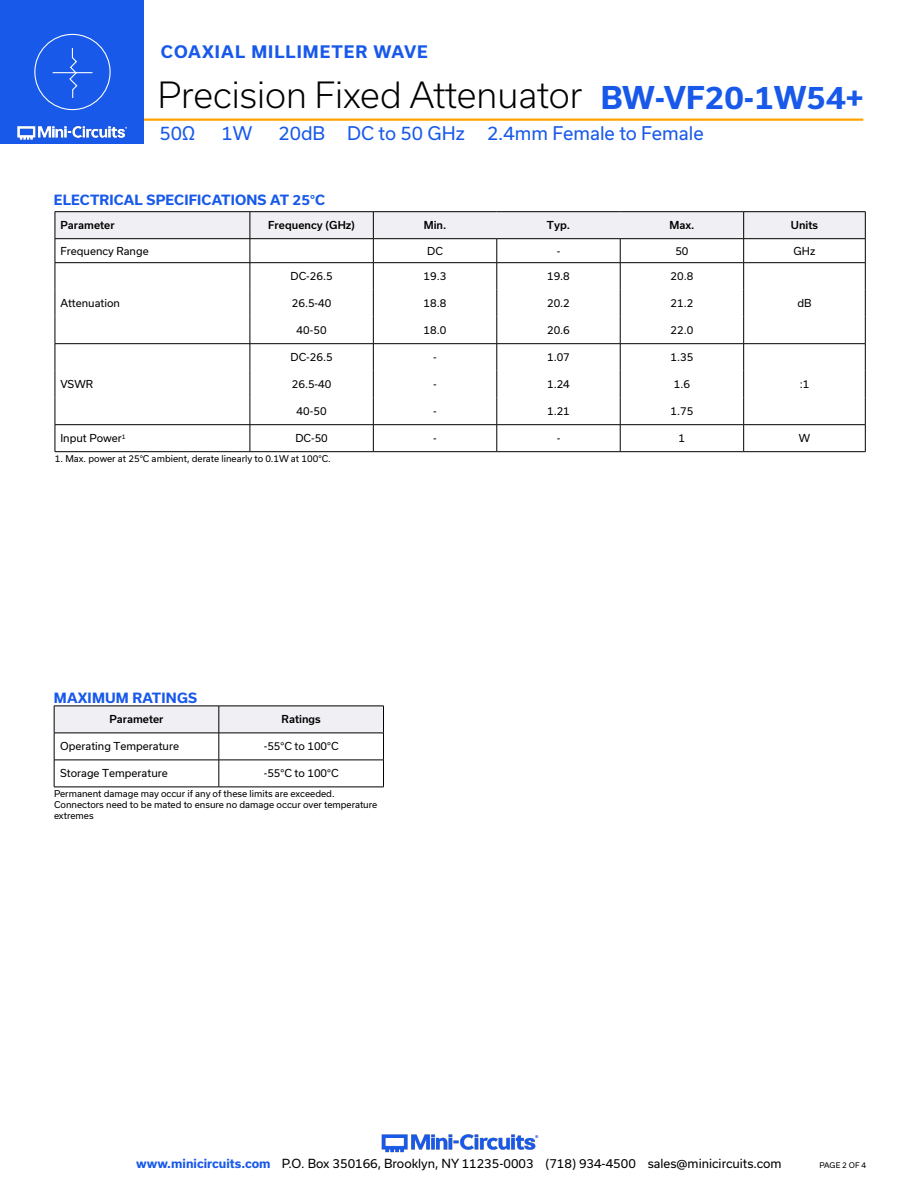
<style>
.page{position:relative;width:918px;height:1188px;background:#fff}
.page>*{position:absolute;margin:0;border:0;box-sizing:border-box;transform-origin:0 0}
.t1{font:300 34.5px "Usual";color:#000}
.t2{font:700 30px "Usual";color:#1859ea}
.t3{font:18px "Usual";color:#1859ea}
.t4{font:700 16.5px "Usual";letter-spacing:.065em;color:#1859ea}
.Blue_Headers{font:700 13.5px "Usual";letter-spacing:.015em;color:#1859ea}
.t5{font:12px "Usual";color:#000}
.Table_Body_Center{font:10.5px "Usual";color:#000}
.Table_Body_Left_Just{font:10.5px "Usual";color:#000}
.Table_Header_Center{font:500 10.5px "Usual";color:#000}
.Table_Header_Left_Ju{font:500 10.5px "Usual";color:#000}
.Notes{font:9px/10.8px "Usual";color:#000}
.t6{font:7.5px "Usual";color:#000}
.s1{font-weight:700;color:#1859ea}
</style>
<div class="page">
<img style="left:381px;top:1134px;width:158px;height:19px">
<hr style="left:130px;top:118px;width:733px;height:3px;background:#ffa300">
<div style="left:0;top:0;width:144px;height:144px;background:#1859ea"></div>
<img style="left:17px;top:120px;width:128px;height:20px">
<div style="left:34px;top:34px;width:77px;height:76px;border:1px solid #fff;border-radius:50%"></div>
<hr style="left:53px;top:72px;width:39px;height:1px;background:#fff">
<svg style="left:68px;top:48px;width:10px;height:50px"></svg>
<hr style="left:250px;top:211px;width:123px;height:1px;background:#000">
<hr style="left:373px;top:211px;width:124px;height:1px;background:#000">
<hr style="left:497px;top:211px;width:123px;height:1px;background:#000">
<hr style="left:620px;top:211px;width:124px;height:1px;background:#000">
<hr style="left:55px;top:211px;width:195px;height:1px;background:#000">
<hr style="left:744px;top:211px;width:122px;height:1px;background:#000">
<svg style="left:55px;top:212px;width:811px;height:240px"></svg>
<hr style="left:744px;top:451px;width:122px;height:1px;background:#000">
<hr style="left:54px;top:787px;width:165px;height:1px;background:#000">
<hr style="left:219px;top:787px;width:165px;height:1px;background:#000">
<svg style="left:54px;top:706px;width:330px;height:81px"></svg>
<h3 class="t4" style="left:161px;top:42px;width:268px">COAXIAL MILLIMETER WAVE</h3>
<h1 class="t1" style="left:158px;top:75px;width:426px">Precision Fixed Attenuator</h1>
<h2 class="t2" style="left:601px;top:80px;width:265px">BW-VF20-1W54+</h2>
<h3 class="t3" style="left:159px;top:123px;width:37px">50Ω</h3>
<h3 class="t3" style="left:221px;top:123px;width:32px">1W</h3>
<h3 class="t3" style="left:278px;top:123px;width:427px">20dB DC to 50 GHz 2.4mm Female to Female</h3>
<p class="Blue_Headers" style="left:54px;top:192px;width:273px">ELECTRICAL SPECIFICATIONS AT 25°C</p>
<p class="Table_Header_Left_Ju" style="left:60px;top:219px;width:56px">Parameter</p>
<p class="Table_Header_Center" style="left:268px;top:219px;width:88px">Frequency (GHz)</p>
<p class="Table_Header_Center" style="left:424px;top:219px;width:24px">Min.</p>
<p class="Table_Header_Center" style="left:547px;top:219px;width:25px">Typ.</p>
<p class="Table_Header_Center" style="left:669px;top:219px;width:26px">Max.</p>
<p class="Table_Header_Center" style="left:791px;top:219px;width:29px">Units</p>
<p class="Table_Body_Left_Just" style="left:60px;top:245px;width:90px">Frequency Range</p>
<p class="Table_Body_Center" style="left:427px;top:245px;width:17px">DC</p>
<p class="Table_Body_Center" style="left:557px;top:245px;width:5px">-</p>
<p class="Table_Body_Center" style="left:675px;top:245px;width:15px">50</p>
<p class="Table_Body_Center" style="left:794px;top:245px;width:23px">GHz</p>
<p class="Table_Body_Left_Just" style="left:60px;top:297px;width:61px">Attenuation</p>
<p class="Table_Body_Left_Just" style="left:60px;top:378px;width:34px">VSWR</p>
<p class="Table_Body_Center" style="left:291px;top:270px;width:44px">DC-26.5</p>
<p class="Table_Body_Center" style="left:424px;top:270px;width:24px">19.3</p>
<p class="Table_Body_Center" style="left:547px;top:270px;width:24px">19.8</p>
<p class="Table_Body_Center" style="left:671px;top:270px;width:24px">20.8</p>
<p class="Table_Body_Center" style="left:292px;top:297px;width:41px">26.5-40</p>
<p class="Table_Body_Center" style="left:424px;top:297px;width:24px">18.8</p>
<p class="Table_Body_Center" style="left:547px;top:297px;width:24px">20.2</p>
<p class="Table_Body_Center" style="left:671px;top:297px;width:24px">21.2</p>
<p class="Table_Body_Center" style="left:797px;top:297px;width:16px">dB</p>
<p class="Table_Body_Center" style="left:297px;top:324px;width:31px">40-50</p>
<p class="Table_Body_Center" style="left:424px;top:324px;width:24px">18.0</p>
<p class="Table_Body_Center" style="left:547px;top:324px;width:24px">20.6</p>
<p class="Table_Body_Center" style="left:671px;top:324px;width:24px">22.0</p>
<p class="Table_Body_Center" style="left:291px;top:351px;width:44px">DC-26.5</p>
<p class="Table_Body_Center" style="left:433px;top:351px;width:5px">-</p>
<p class="Table_Body_Center" style="left:547px;top:351px;width:24px">1.07</p>
<p class="Table_Body_Center" style="left:671px;top:351px;width:24px">1.35</p>
<p class="Table_Body_Center" style="left:292px;top:378px;width:41px">26.5-40</p>
<p class="Table_Body_Center" style="left:433px;top:378px;width:5px">-</p>
<p class="Table_Body_Center" style="left:547px;top:378px;width:24px">1.24</p>
<p class="Table_Body_Center" style="left:674px;top:378px;width:18px">1.6</p>
<p class="Table_Body_Center" style="left:800px;top:378px;width:11px">:1</p>
<p class="Table_Body_Center" style="left:297px;top:405px;width:31px">40-50</p>
<p class="Table_Body_Center" style="left:433px;top:405px;width:5px">-</p>
<p class="Table_Body_Center" style="left:547px;top:405px;width:24px">1.21</p>
<p class="Table_Body_Center" style="left:671px;top:405px;width:24px">1.75</p>
<p class="Table_Body_Left_Just" style="left:60px;top:432px;width:67px">Input Power<sup>1</sup></p>
<p class="Table_Body_Center" style="left:295px;top:432px;width:34px">DC-50</p>
<p class="Table_Body_Center" style="left:433px;top:432px;width:5px">-</p>
<p class="Table_Body_Center" style="left:557px;top:432px;width:5px">-</p>
<p class="Table_Body_Center" style="left:679px;top:432px;width:8px">1</p>
<p class="Table_Body_Center" style="left:799px;top:432px;width:13px">W</p>
<p class="Notes" style="left:55px;top:453px;width:277px">1. Max. power at 25°C ambient, derate linearly to 0.1W at 100°C.</p>
<p class="Blue_Headers" style="left:54px;top:690px;width:145px">MAXIMUM RATINGS</p>
<p class="Table_Header_Center" style="left:109px;top:713px;width:56px">Parameter</p>
<p class="Table_Header_Center" style="left:282px;top:713px;width:41px">Ratings</p>
<p class="Table_Body_Left_Just" style="left:60px;top:740px;width:120px">Operating Temperature</p>
<p class="Table_Body_Center" style="left:264px;top:740px;width:76px">-55°C to 100°C</p>
<p class="Table_Body_Left_Just" style="left:60px;top:767px;width:109px">Storage Temperature</p>
<p class="Table_Body_Center" style="left:264px;top:767px;width:76px">-55°C to 100°C</p>
<p class="Notes" style="left:54px;top:788px;width:282px">Permanent damage may occur if any of these limits are exceeded.</p>
<p class="Notes" style="left:54px;top:799px;width:325px">Connectors need to be mated to ensure no damage occur over temperature extremes</p>
<h3 class="t5" style="left:136px;top:1157px;width:647px"><span class="s1">www.minicircuits.com</span> P.O. Box 350166, Brooklyn, NY 11235-0003 (718) 934-4500 sales@minicircuits.com</h3>
<p class="t6" style="left:819px;top:1161px;width:48px">PAGE 2 OF 4</p>
</div>
